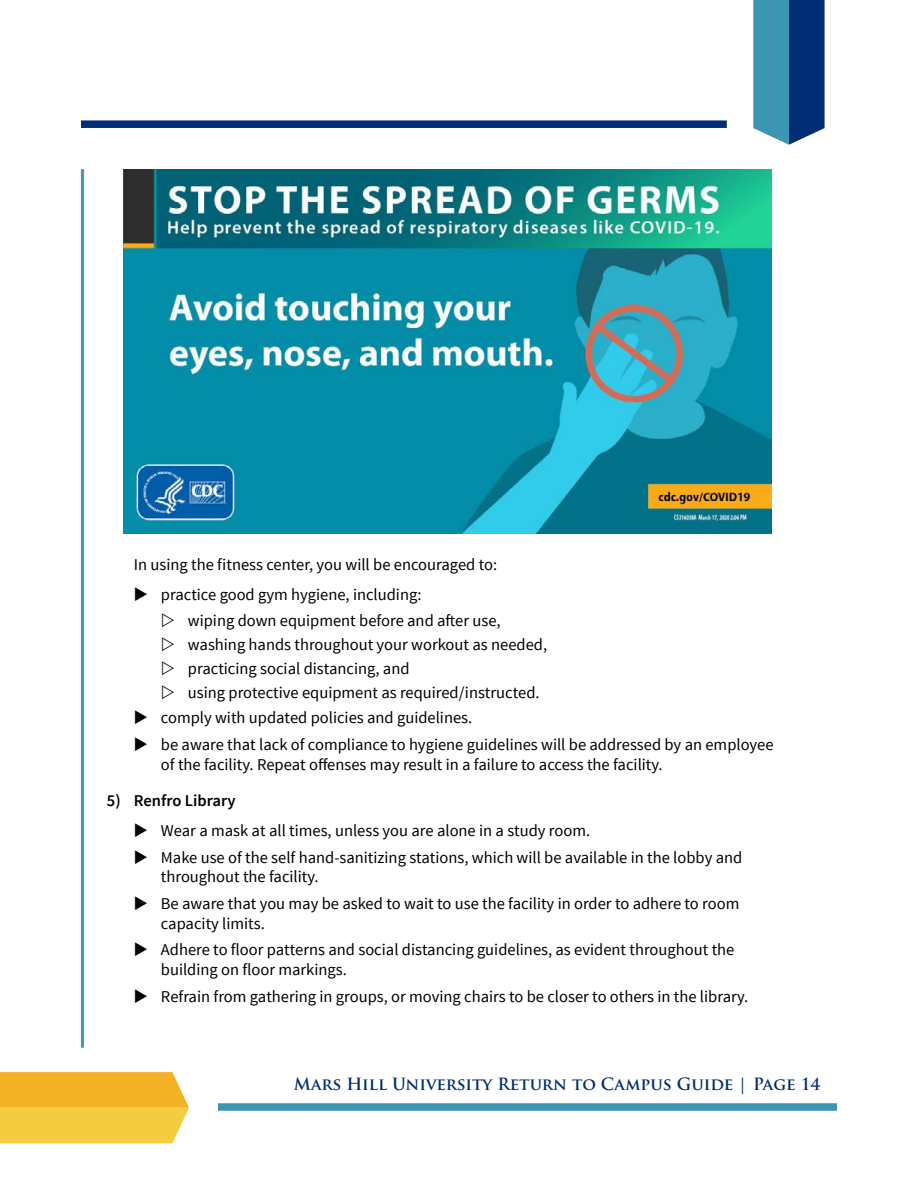
<style>
.page{position:relative;width:918px;height:1188px;background:#fff}
.page>*{position:absolute;margin:0;border:0;box-sizing:border-box;transform-origin:0 0}
.t1{font:16.5px/26.5px "Source Sans Pro";color:#000}
.t2{font:700 16.5px "Trajan Pro";color:#002d74}
.t3{font:600 16.5px "Source Sans Pro";color:#000}
</style>
<div class="page">
<svg style="left:0;top:1072px;width:189px;height:71px;background:#f3c13a"></svg>
<hr style="left:83px;top:169px;width:1px;height:879px;background:#3b96b4">
<hr style="left:82px;top:169px;width:1px;height:879px;background:#3b96b4">
<hr style="left:81px;top:169px;width:1px;height:879px;background:#3b96b4">
<div style="left:81px;top:120px;width:646px;height:8px;background:#002d74"></div>
<div style="left:218px;top:1103px;width:619px;height:8px;background:#3b96b4"></div>
<svg style="left:753px;top:0;width:72px;height:145px;background:#2c6b9a"></svg>
<img style="left:123px;top:169px;width:648px;height:365px">
<p class="t1" style="left:161px;top:550px;width:338px;line-height:29.8px;text-indent:-27px">In using the fitness center, you will be encouraged to: practice good gym hygiene, including:</p>
<p class="t1" style="left:188px;top:607px;width:314px">wiping down equipment before and after use,</p>
<p class="t1" style="left:188px;top:631px;width:361px">washing hands throughout your workout as needed,</p>
<p class="t1" style="left:188px;top:655px;width:223px">practicing social distancing, and</p>
<p class="t1" style="left:188px;top:680px;width:353px">using protective equipment as required/instructed.</p>
<p class="t1" style="left:161px;top:705px;width:313px">comply with updated policies and guidelines.</p>
<p class="t1" style="left:161px;top:731px;width:614px">be aware that lack of compliance to hygiene guidelines will be addressed by an employee</p>
<p class="t1" style="left:161px;top:751px;width:503px">of the facility. Repeat offenses may result in a failure to access the facility.</p>
<p class="t3" style="left:107px;top:790px;width:130px">5) Renfro Library</p>
<p class="t1" style="left:161px;top:818px;width:583px">Wear a mask at all times, unless you are alone in a study room.<br>Make use of the self hand-sanitizing stations, which will be available in the lobby and</p>
<p class="t1" style="left:161px;top:864px;width:580px">throughout the facility.<br>Be aware that you may be asked to wait to use the facility in order to adhere to room</p>
<p class="t1" style="left:161px;top:910px;width:575px">capacity limits.<br>Adhere to floor patterns and social distancing guidelines, as evident throughout the</p>
<p class="t1" style="left:161px;top:957px;width:589px">building on floor markings.<br>Refrain from gathering in groups, or moving chairs to be closer to others in the library.</p>
<p class="t2" style="left:294px;top:1074px;width:528px">Mars Hill University Return to Campus Guide | Page 14</p>
</div>
